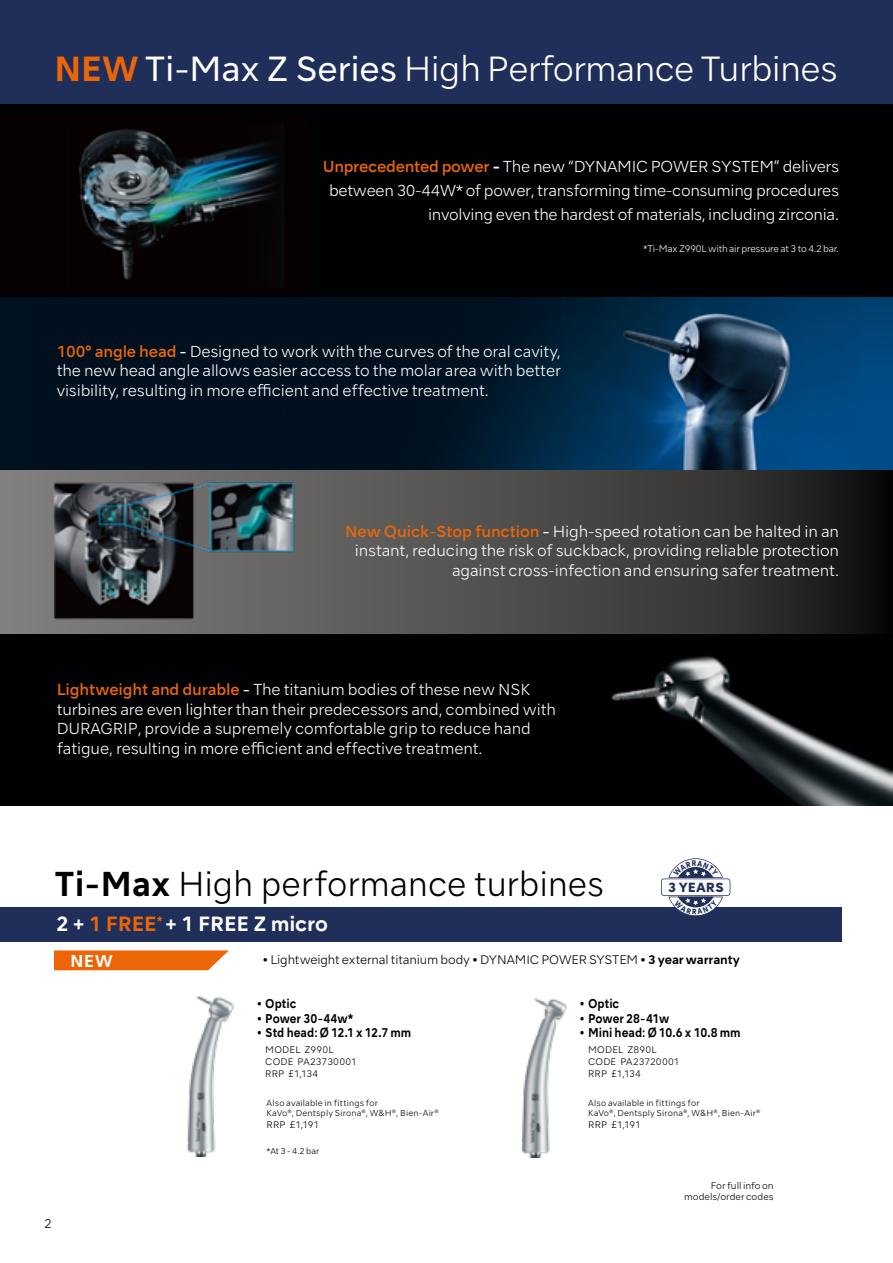
<style>
.page{position:relative;width:893px;height:1263px;background:#fff}
.page>*{position:absolute;margin:0;border:0;box-sizing:border-box;transform-origin:0 0}
.t1{font:300 33px "NSKTSRE";letter-spacing:-.02em;color:#fff}
.t2{font:300 32.7px "NSKTSRE";color:#000}
.t3{font:700 19.5px "NSKTSRE";letter-spacing:-.01em;color:#fff}
.t4{font:700 16.2px "NSKTSRE";color:#fff}
.t5{font:300 15px/19.5px "NSKTSRE";letter-spacing:-.01em;color:#fff;text-align:right}
.t6{font:800 12.6px "NSKTSRE";color:#202f5a}
.t7{font:700 12px "NSKTSRE";color:#000;scale:.9 1}
.t8{font:300 12px "NSKTSRE";color:#000}
.t9{font:300 11.7px "NSKTSRE";letter-spacing:-.01em;color:#000}
.t10{font:300 9px/12px "NSKTSRE";letter-spacing:.01em;color:#000}
.t11{font:300 9px "NSKTSRE";letter-spacing:-.025em;color:#fff}
.t12{font:300 8.1px/9.8px "NSKTSRE";letter-spacing:.02em;color:#000}
.s1{font-weight:700;color:#ec6608}
.s2{font-weight:400}
.s3{font-weight:500;color:#ec6608}
.s4{font-weight:800}
.s5{font-weight:500}
.s6{font-weight:700}
.s7{color:#ec6608}
</style>
<div class="page">
<div style="left:0;top:286px;width:893px;height:184px;background:#001120"></div>
<img style="left:462px;top:297px;width:431px;height:173px">
<div style="left:0;top:101px;width:893px;height:196px;background:#000103"></div>
<img style="left:78px;top:125px;width:206px;height:162px">
<div style="left:0;top:632px;width:893px;height:174px;background:#000103"></div>
<img style="left:611px;top:656px;width:282px;height:150px">
<svg style="left:0;top:470px;width:893px;height:164px;background:#464645"></svg>
<div style="left:0;top:0;width:893px;height:104px;background:#202f5a"></div>
<hr style="left:892px;top:536px;width:1px;height:34px;background:#202f5a">
<hr style="left:892px;top:906px;width:1px;height:34px;background:#202f5a">
<div style="left:0;top:907px;width:841px;height:34px;background:#202f5a"></div>
<img style="left:187px;top:996px;width:47px;height:160px">
<img style="left:521px;top:998px;width:46px;height:159px">
<svg style="left:54px;top:950px;width:175px;height:20px;background:#ed721c"></svg>
<img style="left:49px;top:475px;width:253px;height:150px">
<svg style="left:661px;top:858px;width:69px;height:58px"></svg>
<h1 class="t1" style="left:54px;top:46px;width:785px"><span class="s1">NEW</span> <span class="s2">Ti-Max Z Series</span> High Performance Turbines</h1>
<p class="t5" style="left:323px;top:155px;width:518px;line-height:23.7px"><span class="s3">Unprecedented power</span> <span class="s4">-</span> The new “DYNAMIC POWER SYSTEM” delivers between 30-44W* of power, transforming time-consuming procedures involving even the hardest of materials, including zirconia.</p>
<p class="t11" style="left:643px;top:242px;width:197px">*Ti-Max Z990L with air pressure at 3 to 4.2 bar.</p>
<p class="t5" style="left:57px;top:341px;width:506px;text-align:justify"><span class="s3">100° angle head</span> <span class="s5">-</span> Designed to work with the curves of the oral cavity, the new head angle allows easier access to the molar area with better visibility, resulting in more efficient and effective treatment.</p>
<p class="t5" style="left:345px;top:521px;width:495px"><span class="s3">New Quick-Stop function</span> <span class="s5">-</span> High-speed rotation can be halted in an instant, reducing the risk of suckback, providing reliable protection against cross-infection and ensuring safer treatment.</p>
<p class="t5" style="left:57px;top:680px;width:501px;text-align:left"><span class="s3">Lightweight and durable</span> <span class="s5">-</span> The titanium bodies of these new NSK turbines are even lighter than their predecessors and, combined with DURAGRIP, provide a supremely comfortable grip to reduce hand fatigue, resulting in more efficient and effective treatment.</p>
<h2 class="t2" style="left:54px;top:862px;width:551px"><span class="s6">Ti-Max</span> High performance turbines</h2>
<h3 class="t3" style="left:56px;top:911px;width:273px">2 + <span class="s7">1 FREE</span><sup>*</sup> + 1 FREE Z micro</h3>
<p class="t6" style="left:668px;top:879px;width:58px">3 YEARS</p>
<p class="t4" style="left:70px;top:950px;width:44px">NEW</p>
<p class="t8" style="left:44px;top:1215px;width:9px">2</p>
<p class="t9" style="left:262px;top:952px;width:479px">• Lightweight external titanium body • DYNAMIC POWER SYSTEM • <span class="s6">3 year warranty</span></p>
<p class="t7" style="left:257px;top:995px;width:46px">• Optic</p>
<p class="t7" style="left:257px;top:1010px;width:109px">• Power 30-44w*</p>
<p class="t7" style="left:257px;top:1024px;width:173px">• Std head: Ø 12.1 x 12.7 mm</p>
<p class="t10" style="left:265px;top:1044px;width:93px">MODEL Z990L<br>CODE PA23730001<br>RRP £1,134</p>
<p class="t12" style="left:267px;top:1098px;width:174px">Also available in fittings for<br>KaVo®, Dentsply Sirona®, W&amp;H®, Bien-Air®</p>
<p class="t10" style="left:267px;top:1118px;width:54px">RRP £1,191</p>
<p class="t12" style="left:267px;top:1146px;width:54px">*At 3 - 4.2 bar</p>
<p class="t7" style="left:580px;top:995px;width:46px">• Optic</p>
<p class="t7" style="left:580px;top:1010px;width:101px">• Power 28-41w</p>
<p class="t7" style="left:580px;top:1024px;width:180px">• Mini head: Ø 10.6 x 10.8 mm</p>
<p class="t10" style="left:588px;top:1044px;width:93px">MODEL Z890L<br>CODE PA23720001<br>RRP £1,134</p>
<p class="t12" style="left:588px;top:1098px;width:174px">Also available in fittings for<br>KaVo®, Dentsply Sirona®, W&amp;H®, Bien-Air®</p>
<p class="t10" style="left:588px;top:1118px;width:54px">RRP £1,191</p>
<p class="t10" style="left:684px;top:1180px;width:91px;line-height:10.8px;text-align:right">For full info on models/order codes</p>
</div>
